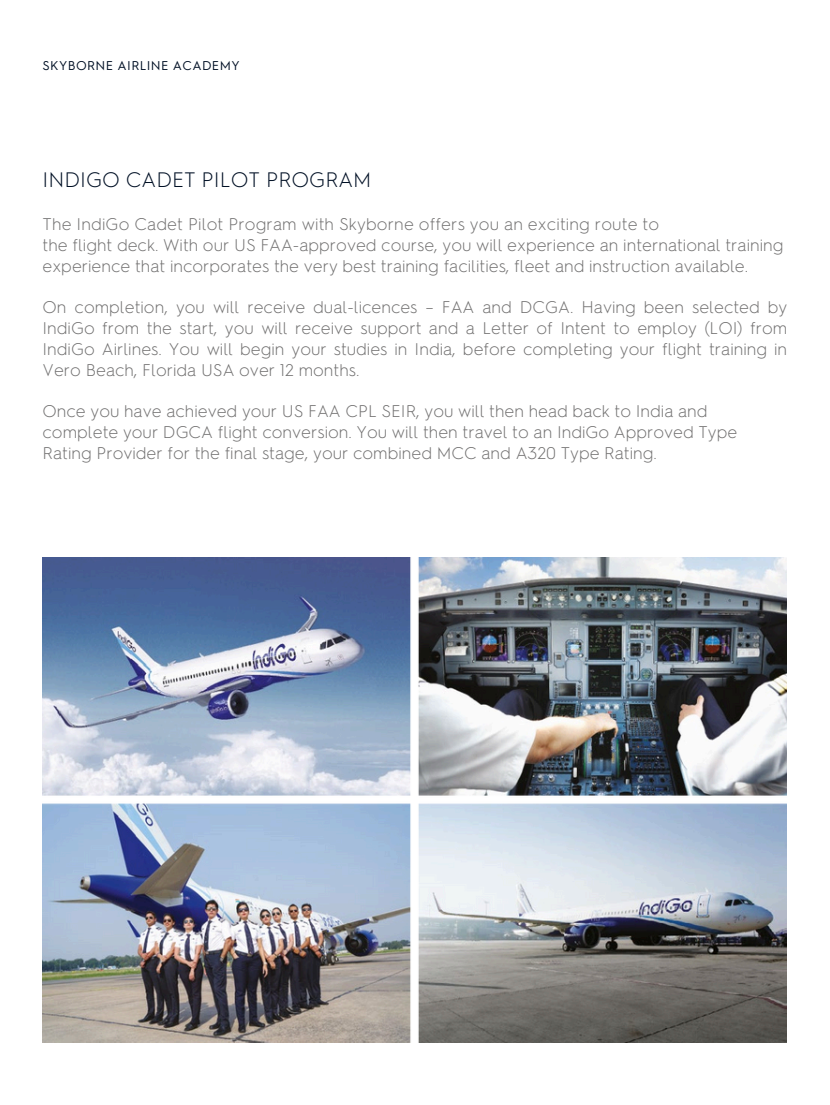
<style>
.page{position:relative;width:830px;height:1105px;background:#fff}
.page>*{position:absolute;margin:0;border:0;box-sizing:border-box;transform-origin:0 0}
.t1{font:300 21px "Hurme Geometric Sans 2";color:#001025}
.t2{font:300 16.95px/20.9px "Hurme Geometric Sans 2";color:#706f6f}
.t3{font:12.75px "Hurme Geometric Sans 2";letter-spacing:.03em;color:#001025}
</style>
<div class="page">
<img style="left:43px;top:557px;width:743px;height:485px">
<h1 class="t3" style="left:43px;top:58px;width:198px">SKYBORNE AIRLINE ACADEMY</h1>
<h2 class="t1" style="left:43px;top:167px;width:330px">INDIGO CADET PILOT PROGRAM</h2>
<h2 class="t2" style="left:43px;top:214px;width:742px">The IndiGo Cadet Pilot Program with Skyborne offers you an exciting route to<br>the flight deck. With our US FAA-approved course, you will experience an international training experience that incorporates the very best training facilities, fleet and instruction available.</h2>
<h2 class="t2" style="left:43px;top:297px;width:745px;text-align:justify">On completion, you will receive dual-licences – FAA and DCGA. Having been selected by IndiGo from the start, you will receive support and a Letter of Intent to employ (LOI) from IndiGo Airlines. You will begin your studies in India, before completing your flight training in Vero Beach, Florida USA over 12 months.</h2>
<p class="t2" style="left:43px;top:401px;width:696px">Once you have achieved your US FAA CPL SEIR, you will then head back to India and complete your DGCA flight conversion. You will then travel to an IndiGo Approved Type<br>Rating Provider for the final stage, your combined MCC and A320 Type Rating.</p>
</div>
